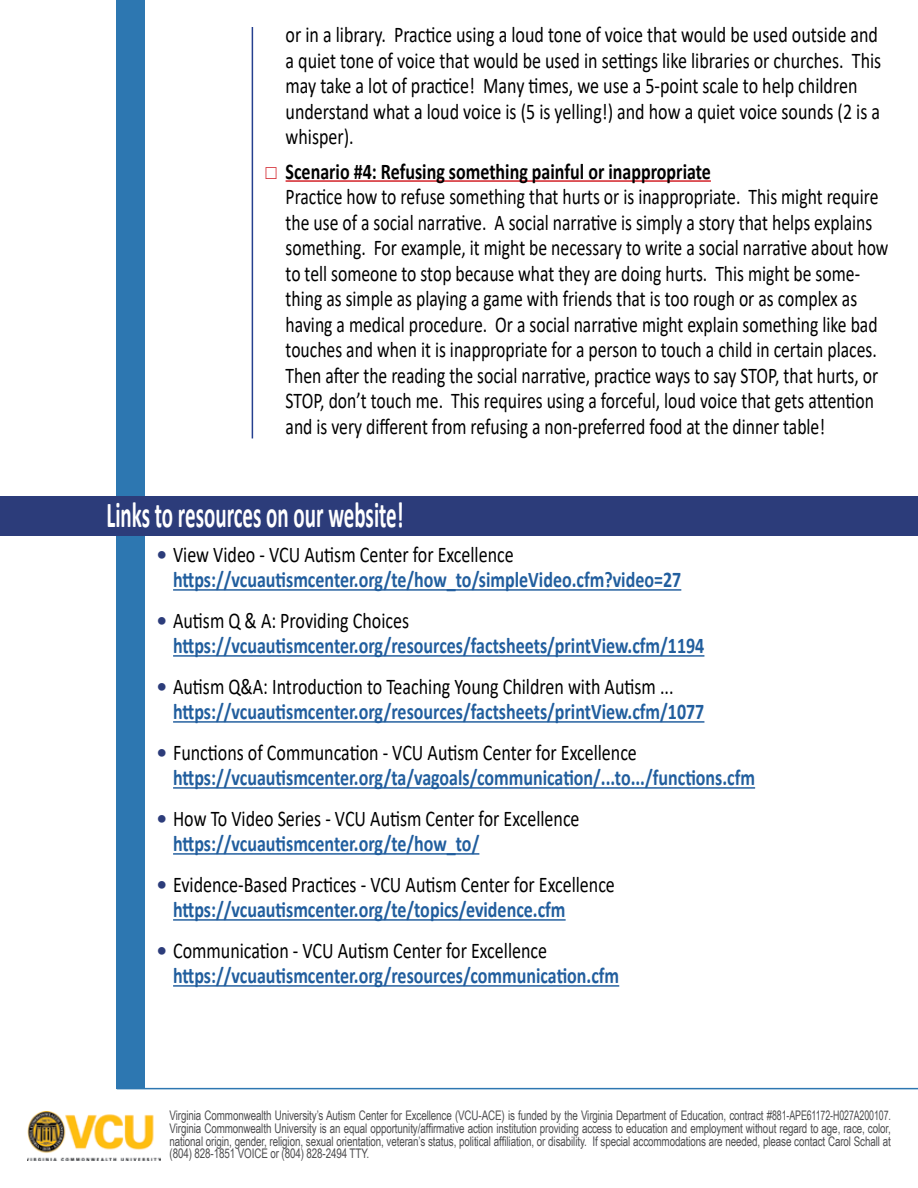
<style>
.page{position:relative;width:918px;height:1188px;background:#fff}
.page>*{position:absolute;margin:0;border:0;box-sizing:border-box;transform-origin:0 0}
.t1{font:700 36.75px "Calibri";color:#fff;scale:.57 1}
.t2{font:22.5px/25.5px "Calibri";color:#000;scale:.78 1}
.t3{font:22.5px/25.5px "Calibri";color:#000;scale:.8 1}
.t4{font:700 22.5px "Calibri";color:#215e9e;scale:.8 1}
.t5{font:700 22.5px "Calibri";color:#000;scale:.8 1}
.t6{font:13.2px/12.8px "Arial Narrow";letter-spacing:-.01em;color:#4d4d4f;text-align:justify;scale:.91 1}
</style>
<div class="page">
<div style="left:117px;top:0;width:28px;height:1089px;background:#2d77b1"></div>
<hr style="left:286px;top:180px;width:425px;height:2px;background:#d2232a">
<div style="left:0;top:496px;width:918px;height:40px;background:#2c3c7a"></div>
<hr style="left:173px;top:589px;width:508px;height:2px;background:#215e9e">
<hr style="left:173px;top:655px;width:531px;height:2px;background:#215e9e">
<hr style="left:173px;top:721px;width:531px;height:2px;background:#215e9e">
<hr style="left:173px;top:787px;width:582px;height:2px;background:#215e9e">
<hr style="left:173px;top:853px;width:306px;height:2px;background:#215e9e">
<hr style="left:173px;top:919px;width:393px;height:2px;background:#215e9e">
<hr style="left:173px;top:985px;width:446px;height:2px;background:#215e9e">
<hr style="left:252px;top:27px;width:1px;height:411px;background:#25408f">
<img style="left:27px;top:1111px;width:134px;height:50px">
<hr style="left:117px;top:1088px;width:801px;height:1px;background:#2d77b1">
<p class="t3" style="left:286px;top:21px;width:746px">or in a library. Practice using a loud tone of voice that would be used outside and a quiet tone of voice that would be used in settings like libraries or churches. This may take a lot of practice! Many times, we use a 5-point scale to help children understand what a loud voice is (5 is yelling!) and how a quiet voice sounds (2 is a whisper).</p>
<p class="t5" style="left:286px;top:155px;width:533px">Scenario #4: Refusing something painful or inappropriate</p>
<p class="t2" style="left:286px;top:183px;width:775px">Practice how to refuse something that hurts or is inappropriate. This might require the use of a social narrative. A social narrative is simply a story that helps explains something. For example, it might be necessary to write a social narrative about how to tell someone to stop because what they are doing hurts. This might be some&shy;thing as simple as playing a game with friends that is too rough or as complex as having a medical procedure. Or a social narrative might explain something like bad touches and when it is inappropriate for a person to touch a child in certain places.<br>Then after the reading the social narrative, practice ways to say STOP, that hurts, or STOP, don’t touch me. This requires using a forceful, loud voice that gets attention and is very different from refusing a non-preferred food at the dinner table!</p>
<p class="t1" style="left:106px;top:488px;width:523px">Links to resources on our website!</p>
<p class="t3" style="left:173px;top:541px;width:427px">View Video - VCU Autism Center for Excellence</p>
<p class="t4" style="left:173px;top:564px;width:637px">https://vcuautismcenter.org/te/how_to/simpleVideo.cfm?video=27</p>
<p class="t3" style="left:173px;top:607px;width:297px">Autism Q &amp; A: Providing Choices</p>
<p class="t4" style="left:173px;top:630px;width:666px">https://vcuautismcenter.org/resources/factsheets/printView.cfm/1194</p>
<p class="t3" style="left:173px;top:673px;width:627px">Autism Q&amp;A: Introduction to Teaching Young Children with Autism ...</p>
<p class="t4" style="left:173px;top:696px;width:666px">https://vcuautismcenter.org/resources/factsheets/printView.cfm/1077</p>
<p class="t3" style="left:173px;top:739px;width:581px">Functions of Communcation - VCU Autism Center for Excellence</p>
<p class="t4" style="left:173px;top:762px;width:729px">https://vcuautismcenter.org/ta/vagoals/communication/...to.../functions.cfm</p>
<p class="t3" style="left:173px;top:805px;width:510px">How To Video Series - VCU Autism Center for Excellence</p>
<p class="t4" style="left:173px;top:828px;width:384px">https://vcuautismcenter.org/te/how_to/</p>
<p class="t3" style="left:173px;top:871px;width:554px">Evidence-Based Practices - VCU Autism Center for Excellence</p>
<p class="t4" style="left:173px;top:894px;width:492px">https://vcuautismcenter.org/te/topics/evidence.cfm</p>
<p class="t3" style="left:173px;top:937px;width:469px">Communication - VCU Autism Center for Excellence</p>
<p class="t4" style="left:173px;top:960px;width:559px">https://vcuautismcenter.org/resources/communication.cfm</p>
<p class="t6" style="left:170px;top:1109px;width:794px">Virginia Commonwealth University’s Autism Center for Excellence (VCU-ACE) is funded by the Virginia Department of Education, contract #881-APE61172-H027A200107.<br>Virginia Commonwealth University is an equal opportunity/affirmative action institution providing access to education and employment without regard to age, race, color, national origin, gender, religion, sexual orientation, veteran’s status, political affiliation, or disability. If special accommodations are needed, please contact Carol Schall at (804) 828-1851 VOICE or (804) 828-2494 TTY.</p>
</div>
